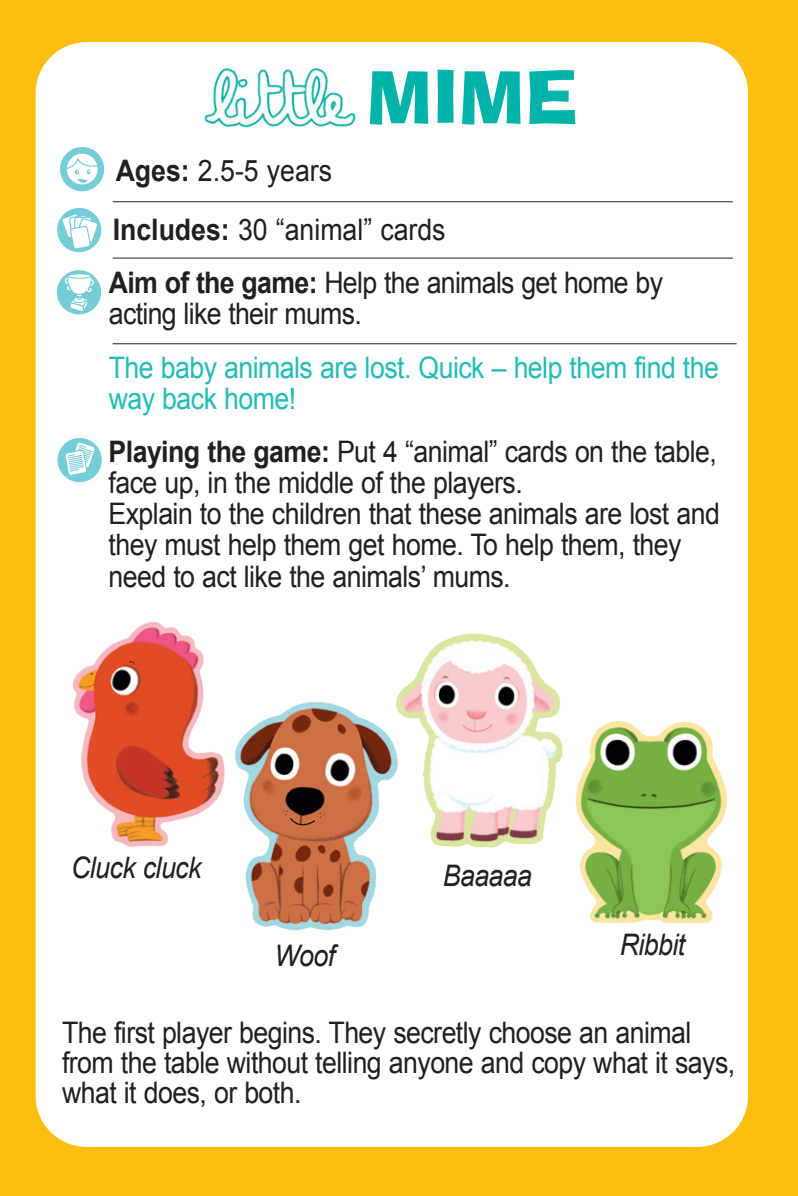
<style>
.page{position:relative;width:798px;height:1196px;background:#fdbe12}
.page>*{position:absolute;margin:0;border:0;box-sizing:border-box;transform-origin:0 0}
.t1{font:72px "Ad Lib BT";color:#00b3a9}
.t2{font:29.6px/31.2px "Arial";letter-spacing:-.02em;color:#231f20;scale:.9 1}
.t3{font:29.6px/30.4px "Arial";letter-spacing:-.02em;color:#22bcb5;scale:.9 1}
.t4{font:29.6px/59.2px "Arial";color:#231f20;scale:.9 1}
.t5{font:italic 29.6px "Arial";letter-spacing:-.02em;color:#231f20;scale:.9 1}
.s1{font-weight:700}
</style>
<div class="page">
<div style="left:36px;top:42px;width:712px;height:1104px;background:#fff;border-radius:51px"></div>
<hr style="left:113px;top:201px;width:619px;height:1px;background:#231f20">
<hr style="left:113px;top:257px;width:619px;height:2px;background:#231f20">
<svg style="left:60px;top:147px;width:44px;height:44px"></svg>
<svg style="left:57px;top:208px;width:44px;height:44px"></svg>
<hr style="left:113px;top:343px;width:623px;height:1px;background:#231f20">
<svg style="left:57px;top:270px;width:44px;height:45px"></svg>
<svg style="left:68px;top:274px;width:23px;height:4px"></svg>
<div style="left:68px;top:273px;width:23px;height:6px;border:1px solid #74cdd7;border-radius:50%"></div>
<svg style="left:57px;top:438px;width:45px;height:44px"></svg>
<img style="left:396px;top:633px;width:167px;height:215px">
<img style="left:575px;top:721px;width:152px;height:203px">
<img style="left:72px;top:621px;width:153px;height:226px">
<img style="left:235px;top:699px;width:168px;height:232px">
<img style="left:204px;top:67px;width:152px;height:61px">
<h1 class="t1" style="left:366px;top:51px;width:212px">MIME</h1>
<p class="t4" style="left:113px;top:141px;width:371px"><span class="s1">Ages:</span> 2.5-5 years<br><span class="s1">Includes:</span> 30 “animal” cards</p>
<p class="t2" style="left:109px;top:268px;width:617px"><span class="s1">Aim of the game:</span> Help the animals get home by acting like their mums.</p>
<p class="t3" style="left:109px;top:353px;width:679px">The baby animals are lost. Quick – help them find the way back home!</p>
<p class="t2" style="left:109px;top:436px;width:680px"><span class="s1">Playing the game:</span> Put 4 “animal” cards on the table, face up, in the middle of the players.<br>Explain to the children that these animals are lost and they must help them get home. To help them, they need to act like the animals’ mums.</p>
<p class="t5" style="left:71px;top:848px;width:146px">Cluck cluck</p>
<p class="t5" style="left:274px;top:936px;width:69px">Woof</p>
<p class="t5" style="left:443px;top:856px;width:101px">Baaaaa</p>
<p class="t5" style="left:619px;top:925px;width:74px">Ribbit</p>
<p class="t2" style="left:62px;top:1017px;width:749px">The first player begins. They secretly choose an animal from the table without telling anyone and copy what it says, what it does, or both.</p>
</div>
